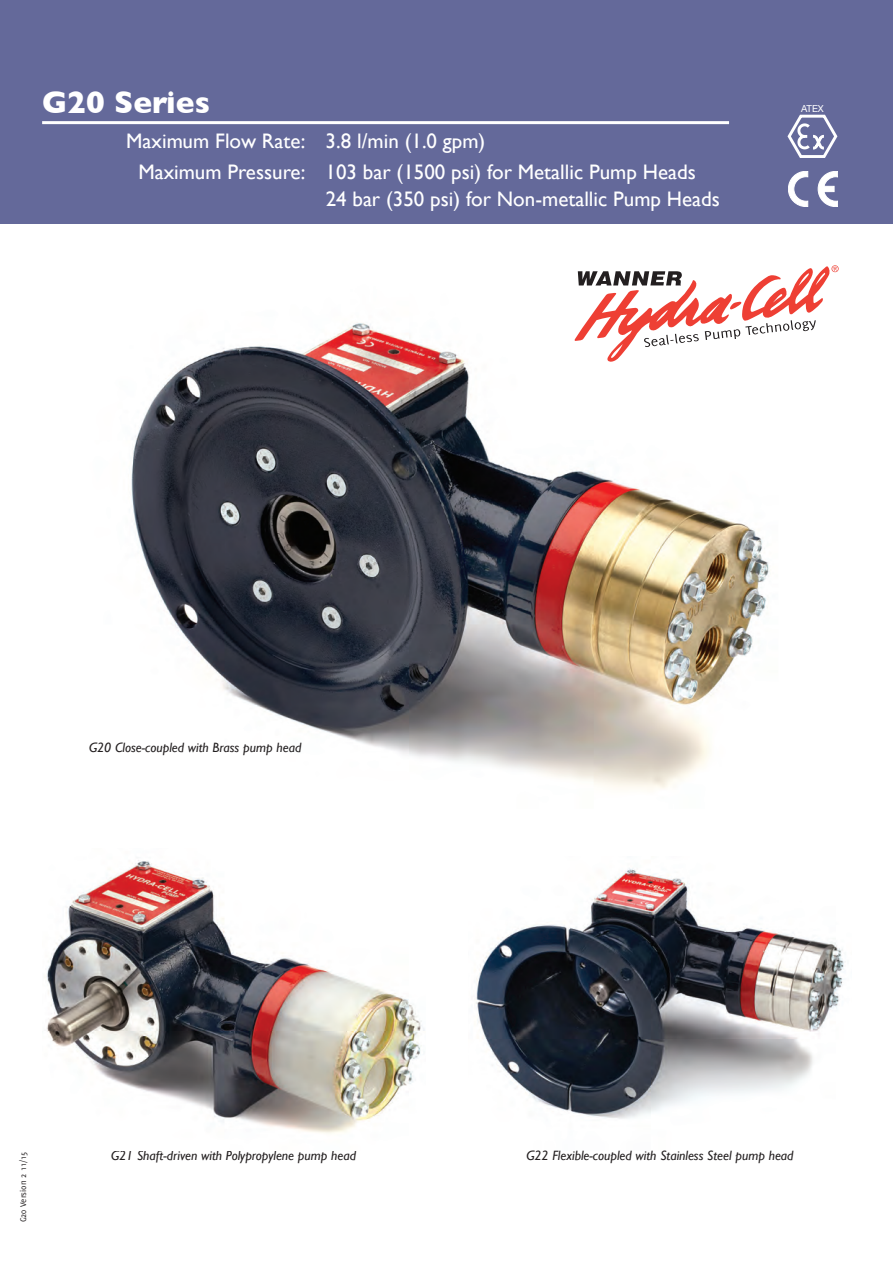
<style>
.page{position:relative;width:893px;height:1263px;background:#fff}
.page>*{position:absolute;margin:0;border:0;box-sizing:border-box;transform-origin:0 0}
.t1{font:700 31.5px "Gill Sans";color:#fff}
.t2{font:21px/31.5px "Gill Sans";color:#fff}
.t3{font:italic 13.5px "Gill Sans";color:#231f20}
.t4{font:9.6px "Helvetica Neue";color:#fff}
.t5{font:9px "Delicious";color:#231f20}
</style>
<div class="page">
<div style="left:0;top:0;width:893px;height:223px;background:#64699a"></div>
<hr style="left:42px;top:121px;width:687px;height:3px;background:#fff">
<img style="left:131px;top:322px;width:638px;height:468px">
<img style="left:44px;top:860px;width:381px;height:274px">
<img style="left:476px;top:868px;width:368px;height:251px">
<svg style="left:574px;top:265px;width:265px;height:97px"></svg>
<svg style="left:787px;top:115px;width:50px;height:43px"></svg>
<svg style="left:818px;top:171px;width:20px;height:36px"></svg>
<svg style="left:788px;top:171px;width:20px;height:36px"></svg>
<p class="t1" style="left:42px;top:84px;width:169px">G20 Series</p>
<p class="t2" style="left:138px;top:124px;width:559px;text-indent:-12px">Maximum Flow Rate: 3.8 l/min (1.0 gpm)<br>Maximum Pressure: 103 bar (1500 psi) for Metallic Pump Heads</p>
<p class="t2" style="left:326px;top:183px;width:396px">24 bar (350 psi) for Non-metallic Pump Heads</p>
<p class="t4" style="left:801px;top:103px;width:24px">ATEX</p>
<p class="t3" style="left:89px;top:740px;width:214px">G20 Close-coupled with Brass pump head</p>
<p class="t5" style="left:18px;top:1222px;width:72px;rotate:-90deg">G20 Version 2 11/15</p>
<p class="t3" style="left:111px;top:1147px;width:247px">G21 Shaft-driven with Polypropylene pump head</p>
<p class="t3" style="left:526px;top:1147px;width:269px">G22 Flexible-coupled with Stainless Steel pump head</p>
</div>
